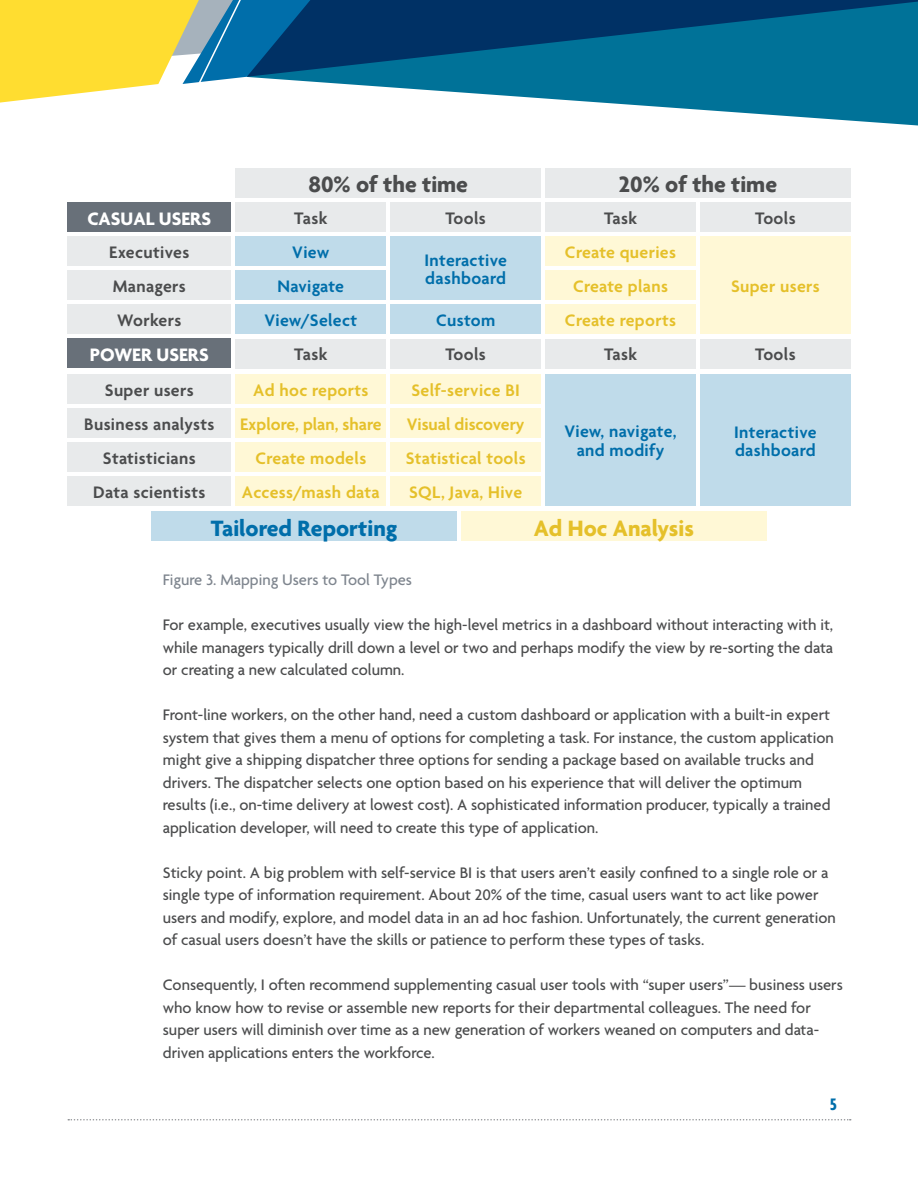
<style>
.page{position:relative;width:918px;height:1188px;background:#fff}
.page>*{position:absolute;margin:0;border:0;box-sizing:border-box;transform-origin:0 0}
.t1{font:700 24px "Agenda";color:#4b4c4d}
.t2{font:700 24px "Agenda";color:#006eaa}
.t3{font:700 24px "Agenda";color:#e5c02a}
.t4{font:700 19.5px "Agenda";color:#fff}
.t5{font:600 18px "Agenda";letter-spacing:.02em;color:#e5c02a}
.t6{font:600 18px "Agenda";letter-spacing:.02em;color:#4b4c4d}
.t7{font:600 18px/18.6px "Agenda";letter-spacing:.02em;color:#006eaa}
.t8{font:600 18px "Agenda";color:#e5c02a}
.t9{font:700 condensed 18px "Agenda";color:#006eaa}
.t10{font:500 16.5px/22.5px "Agenda";color:#4b4c4d}
.t11{font:500 16.5px "Agenda";color:#7e858e}
</style>
<div class="page">
<svg style="left:0;top:0;width:247px;height:103px"></svg>
<svg style="left:247px;top:0;width:671px;height:126px;fill:#007298"></svg>
<svg style="left:68px;top:1119px;width:783px;height:1px"></svg>
<div style="left:68px;top:202px;width:163px;height:30px;background:#687079"></div>
<div style="left:68px;top:339px;width:163px;height:29px;background:#687079"></div>
<div style="left:68px;top:237px;width:163px;height:29px;background:#e8eaeb"></div>
<div style="left:68px;top:374px;width:163px;height:29px;background:#e8eaeb"></div>
<div style="left:68px;top:271px;width:163px;height:29px;background:#e8eaeb"></div>
<div style="left:68px;top:408px;width:163px;height:29px;background:#e8eaeb"></div>
<div style="left:68px;top:305px;width:163px;height:29px;background:#e8eaeb"></div>
<div style="left:68px;top:442px;width:163px;height:30px;background:#e8eaeb"></div>
<div style="left:236px;top:202px;width:150px;height:30px;background:#e8eaeb"></div>
<div style="left:236px;top:339px;width:150px;height:29px;background:#e8eaeb"></div>
<div style="left:236px;top:237px;width:150px;height:29px;background:#bfdbea"></div>
<div style="left:236px;top:374px;width:150px;height:30px;background:#fff8d6"></div>
<div style="left:236px;top:271px;width:150px;height:29px;background:#bfdbea"></div>
<div style="left:236px;top:408px;width:150px;height:30px;background:#fff8d6"></div>
<div style="left:236px;top:305px;width:150px;height:29px;background:#bfdbea"></div>
<div style="left:236px;top:442px;width:150px;height:30px;background:#fff8d6"></div>
<div style="left:545px;top:202px;width:151px;height:30px;background:#e8eaeb"></div>
<div style="left:545px;top:339px;width:151px;height:29px;background:#e8eaeb"></div>
<div style="left:545px;top:237px;width:151px;height:29px;background:#fff8d6"></div>
<div style="left:545px;top:271px;width:151px;height:29px;background:#fff8d6"></div>
<div style="left:545px;top:305px;width:151px;height:29px;background:#fff8d6"></div>
<div style="left:391px;top:202px;width:150px;height:30px;background:#e8eaeb"></div>
<div style="left:391px;top:339px;width:150px;height:29px;background:#e8eaeb"></div>
<div style="left:391px;top:237px;width:150px;height:63px;background:#bfdbea"></div>
<div style="left:391px;top:374px;width:150px;height:30px;background:#fff8d6"></div>
<div style="left:391px;top:305px;width:150px;height:29px;background:#bfdbea"></div>
<div style="left:391px;top:442px;width:150px;height:30px;background:#fff8d6"></div>
<div style="left:391px;top:408px;width:150px;height:30px;background:#fff8d6"></div>
<div style="left:700px;top:202px;width:150px;height:30px;background:#e8eaeb"></div>
<div style="left:700px;top:339px;width:150px;height:29px;background:#e8eaeb"></div>
<div style="left:700px;top:237px;width:150px;height:97px;background:#fff8d6"></div>
<div style="left:700px;top:374px;width:150px;height:132px;background:#bfdbea"></div>
<div style="left:545px;top:374px;width:151px;height:132px;background:#bfdbea"></div>
<div style="left:68px;top:476px;width:163px;height:30px;background:#e8eaeb"></div>
<div style="left:236px;top:476px;width:150px;height:30px;background:#fff8d6"></div>
<div style="left:391px;top:476px;width:150px;height:30px;background:#fff8d6"></div>
<div style="left:236px;top:168px;width:305px;height:29px;background:#e8eaeb"></div>
<div style="left:545px;top:168px;width:305px;height:29px;background:#e8eaeb"></div>
<div style="left:152px;top:512px;width:305px;height:29px;background:#bfdbea"></div>
<div style="left:461px;top:512px;width:305px;height:29px;background:#fff8d6"></div>
<p class="t1" style="left:308px;top:170px;width:161px">80% of the time</p>
<p class="t1" style="left:619px;top:170px;width:160px">20% of the time</p>
<p class="t4" style="left:87px;top:206px;width:125px">CASUAL USERS</p>
<p class="t6" style="left:294px;top:207px;width:35px">Task</p>
<p class="t6" style="left:445px;top:207px;width:42px">Tools</p>
<p class="t6" style="left:604px;top:207px;width:35px">Task</p>
<p class="t6" style="left:755px;top:207px;width:42px">Tools</p>
<p class="t6" style="left:109px;top:241px;width:82px">Executives</p>
<p class="t6" style="left:113px;top:275px;width:74px">Managers</p>
<p class="t6" style="left:117px;top:309px;width:66px">Workers</p>
<p class="t7" style="left:292px;top:243px;width:39px">View</p>
<p class="t7" style="left:277px;top:277px;width:68px">Navigate</p>
<p class="t7" style="left:264px;top:311px;width:94px">View/Select</p>
<p class="t7" style="left:424px;top:250px;width:84px">Interactive dashboard</p>
<p class="t7" style="left:436px;top:311px;width:61px">Custom</p>
<p class="t5" style="left:565px;top:241px;width:113px">Create queries</p>
<p class="t5" style="left:573px;top:276px;width:96px">Create plans</p>
<p class="t5" style="left:565px;top:310px;width:113px">Create reports</p>
<p class="t5" style="left:731px;top:275px;width:90px">Super users</p>
<p class="t4" style="left:90px;top:343px;width:120px">POWER USERS</p>
<p class="t6" style="left:294px;top:344px;width:35px">Task</p>
<p class="t6" style="left:445px;top:344px;width:42px">Tools</p>
<p class="t6" style="left:604px;top:344px;width:35px">Task</p>
<p class="t6" style="left:755px;top:344px;width:42px">Tools</p>
<p class="t6" style="left:105px;top:379px;width:90px">Super users</p>
<p class="t5" style="left:253px;top:379px;width:117px">Ad hoc reports</p>
<p class="t5" style="left:411px;top:379px;width:110px">Self-service BI</p>
<p class="t6" style="left:84px;top:413px;width:132px">Business analysts</p>
<p class="t6" style="left:103px;top:447px;width:94px">Statisticians</p>
<p class="t8" style="left:240px;top:413px;width:143px">Explore, plan, share</p>
<p class="t5" style="left:255px;top:447px;width:112px">Create models</p>
<p class="t8" style="left:407px;top:413px;width:119px">Visual discovery</p>
<p class="t5" style="left:406px;top:447px;width:121px">Statistical tools</p>
<p class="t7" style="left:564px;top:422px;width:114px;text-align:center">View, navigate, and modify</p>
<p class="t7" style="left:734px;top:422px;width:84px">Interactive dashboard</p>
<p class="t6" style="left:93px;top:481px;width:113px">Data scientists</p>
<p class="t5" style="left:242px;top:481px;width:139px">Access/mash data</p>
<p class="t5" style="left:409px;top:481px;width:115px">SQL, Java, Hive</p>
<p class="t2" style="left:211px;top:513px;width:188px">Tailored Reporting</p>
<p class="t3" style="left:534px;top:513px;width:161px">Ad Hoc Analysis</p>
<p class="t11" style="left:163px;top:570px;width:251px">Figure 3. Mapping Users to Tool Types</p>
<p class="t10" style="left:163px;top:613px;width:672px;text-align:justify">For example, executives usually view the high-level metrics in a dashboard without interacting with it, while managers typically drill down a level or two and perhaps modify the view by re-sorting the data or creating a new calculated column.</p>
<p class="t10" style="left:163px;top:703px;width:673px">Front-line workers, on the other hand, need a custom dashboard or application with a built-in expert system that gives them a menu of options for completing a task. For instance, the custom application might give a shipping dispatcher three options for sending a package based on available trucks and drivers. The dispatcher selects one option based on his experience that will deliver the optimum results (i.e., on-time delivery at lowest cost). A sophisticated information producer, typically a trained application developer, will need to create this type of application.</p>
<p class="t10" style="left:163px;top:861px;width:674px">Sticky point. A big problem with self-service BI is that users aren’t easily confined to a single role or a single type of information requirement. About 20% of the time, casual users want to act like power users and modify, explore, and model data in an ad hoc fashion. Unfortunately, the current generation of casual users doesn’t have the skills or patience to perform these types of tasks.</p>
<p class="t10" style="left:163px;top:973px;width:682px">Consequently, I often recommend supplementing casual user tools with “super users”— business users who know how to revise or assemble new reports for their departmental colleagues. The need for super users will diminish over time as a new generation of workers weaned on computers and data&shy;driven applications enters the workforce.</p>
<p class="t9" style="left:830px;top:1094px;width:9px">5</p>
</div>
